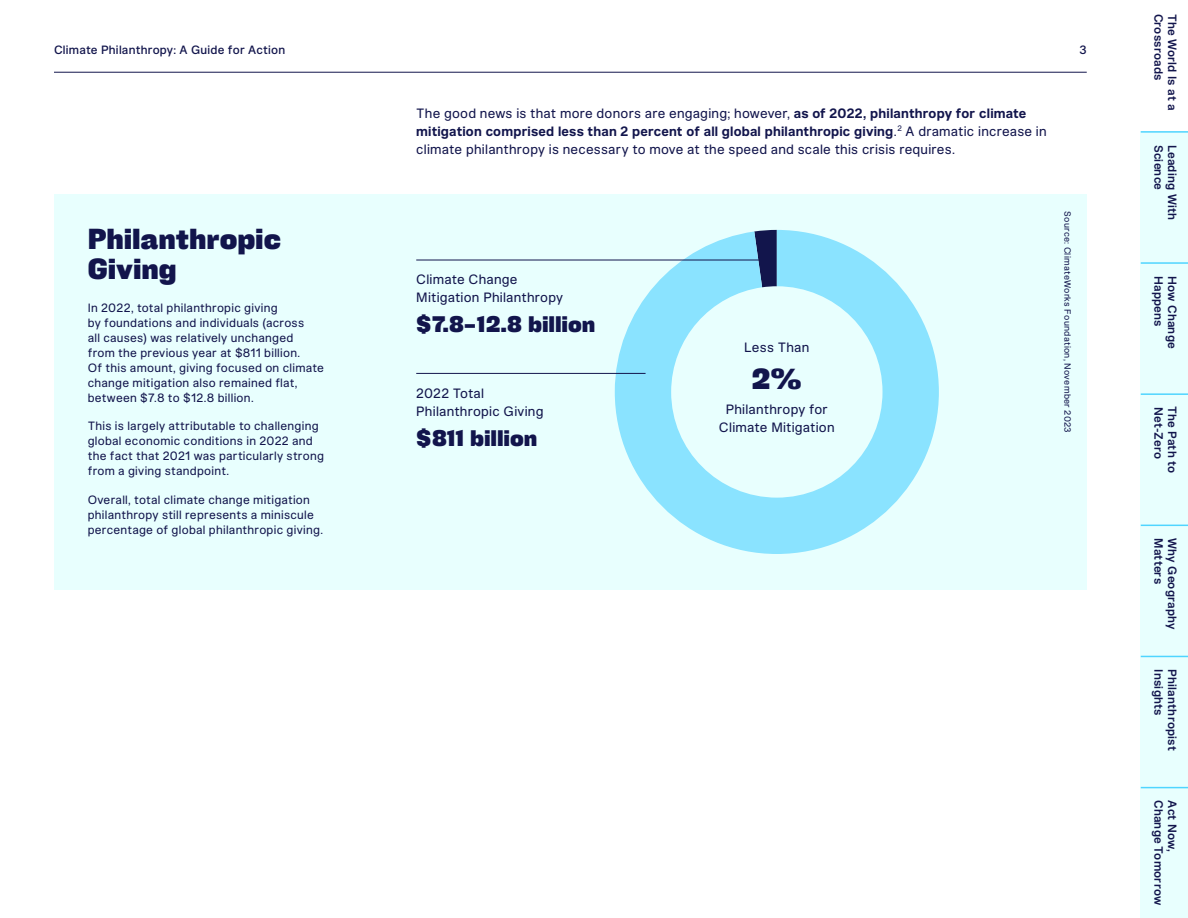
<style>
.page{position:relative;width:1188px;height:918px;background:#fff}
.page>*{position:absolute;margin:0;border:0;box-sizing:border-box;transform-origin:0 0}
.t1{font:900 semi-condensed 27px/30px "Cru Pro";letter-spacing:-.005em;color:#12154c}
.t2{font:900 semi-condensed 21px "Cru Pro";letter-spacing:-.005em;color:#12154c}
.t3{font:13.5px/18px "Robin Pro";letter-spacing:.015em;color:#12154c}
.t4{font:12px/15px "Robin Pro";letter-spacing:.02em;color:#12154c}
.t5{font:600 12px "Robin Pro";letter-spacing:.02em;color:#12154c}
.t6{font:500 12px "Robin Pro";letter-spacing:.02em;color:#12154c}
.t7{font:9px "Robin Pro";letter-spacing:.03em;color:#12154c}
.s1{font-weight:700}
</style>
<div class="page">
<hr style="left:54px;top:72px;width:1033px;height:1px;background:#12154c">
<div style="left:1141px;top:131px;width:47px;height:787px;background:#e8fffe"></div>
<hr style="left:1141px;top:131px;width:47px;height:2px;background:#4fd5ff">
<hr style="left:1141px;top:262px;width:47px;height:2px;background:#4fd5ff">
<hr style="left:1141px;top:393px;width:47px;height:2px;background:#4fd5ff">
<hr style="left:1141px;top:525px;width:47px;height:1px;background:#4fd5ff">
<hr style="left:1141px;top:656px;width:47px;height:1px;background:#4fd5ff">
<hr style="left:1141px;top:787px;width:47px;height:1px;background:#4fd5ff">
<div style="left:54px;top:194px;width:1033px;height:396px;background:#e8fffe"></div>
<svg style="left:615px;top:230px;width:324px;height:324px"></svg>
<hr style="left:416px;top:260px;width:354px;height:1px;background:#12154c">
<hr style="left:416px;top:373px;width:230px;height:1px;background:#12154c">
<p class="t6" style="left:54px;top:42px;width:233px">Climate Philanthropy: A Guide for Action</p>
<p class="t6" style="left:1080px;top:42px;width:9px">3</p>
<h1 class="t1" style="left:88px;top:226px;width:195px">Philanthropic<br>Giving</h1>
<p class="t4" style="left:88px;top:300px;width:238px">In 2022, total philanthropic giving<br>by foundations and individuals (across<br>all causes) was relatively unchanged<br>from the previous year at $811 billion.<br>Of this amount, giving focused on climate change mitigation also remained flat, between $7.8 to $12.8 billion.</p>
<p class="t4" style="left:88px;top:418px;width:238px">This is largely attributable to challenging global economic conditions in 2022 and the fact that 2021 was particularly strong from a giving standpoint.</p>
<p class="t4" style="left:88px;top:492px;width:237px">Overall, total climate change mitigation philanthropy still represents a miniscule percentage of global philanthropic giving.</p>
<p class="t3" style="left:416px;top:104px;width:632px">The good news is that more donors are engaging; however, <span class="s1">as of 2022, philanthropy for climate mitigation comprised less than 2 percent of all global philanthropic giving</span>.<sup>2</sup> A dramatic increase in climate philanthropy is necessary to move at the speed and scale this crisis requires.</p>
<p class="t3" style="left:416px;top:271px;width:148px">Climate Change<br>Mitigation Philanthropy</p>
<h2 class="t2" style="left:416px;top:310px;width:181px">$7.8–12.8 billion</h2>
<p class="t3" style="left:416px;top:384px;width:129px">2022 Total<br>Philanthropic Giving</p>
<h2 class="t2" style="left:416px;top:424px;width:123px">$811 billion</h2>
<p class="t3" style="left:744px;top:339px;width:67px">Less Than</p>
<h1 class="t1" style="left:752px;top:365px;width:52px">2%</h1>
<p class="t3" style="left:719px;top:400px;width:117px;text-align:center">Philanthropy for<br>Climate Mitigation</p>
<p class="t7" style="left:1073px;top:211px;width:223px;rotate:90deg">Source: ClimateWorks Foundation, November 2023</p>
<p class="t5" style="left:1166px;top:14px;width:68px;rotate:90deg">Crossroads</p>
<p class="t5" style="left:1180px;top:14px;width:98px;rotate:90deg">The World Is at a</p>
<p class="t5" style="left:1166px;top:145px;width:47px;rotate:90deg">Science</p>
<p class="t5" style="left:1180px;top:145px;width:77px;rotate:90deg">Leading With</p>
<p class="t5" style="left:1166px;top:276px;width:52px;rotate:90deg">Happens</p>
<p class="t5" style="left:1180px;top:276px;width:74px;rotate:90deg">How Change</p>
<p class="t5" style="left:1166px;top:407px;width:53px;rotate:90deg">Net-Zero</p>
<p class="t5" style="left:1180px;top:406px;width:69px;rotate:90deg">The Path to</p>
<p class="t5" style="left:1166px;top:538px;width:47px;rotate:90deg">Matters</p>
<p class="t5" style="left:1180px;top:538px;width:93px;rotate:90deg">Why Geography</p>
<p class="t5" style="left:1166px;top:669px;width:48px;rotate:90deg">Insights</p>
<p class="t5" style="left:1180px;top:669px;width:83px;rotate:90deg">Philanthropist</p>
<p class="t5" style="left:1166px;top:800px;width:107px;rotate:90deg">Change Tomorrow</p>
<p class="t5" style="left:1180px;top:800px;width:53px;rotate:90deg">Act Now,</p>
</div>
